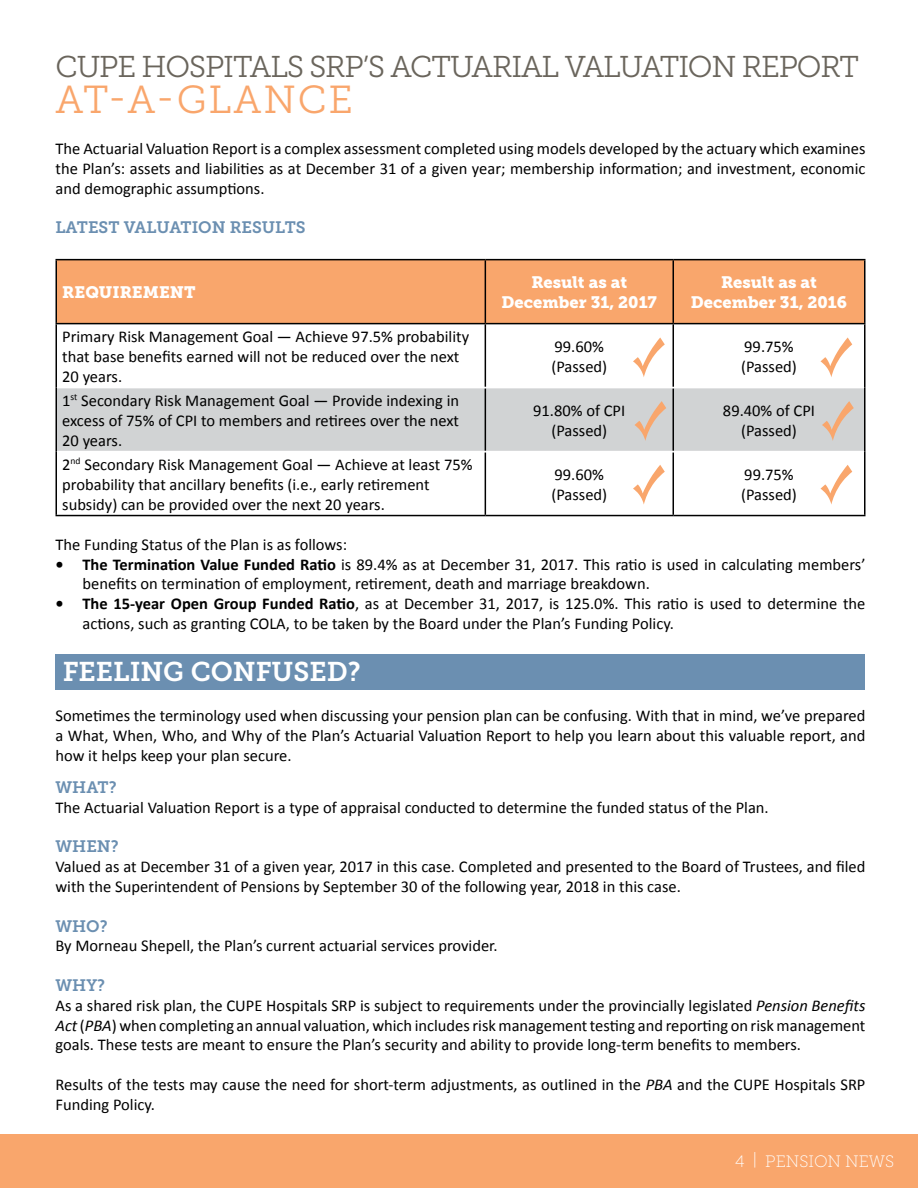
<style>
.page{position:relative;width:918px;height:1188px;background:#fff}
.page>*{position:absolute;margin:0;border:0;box-sizing:border-box;transform-origin:0 0}
.t1{font:39px "Museo Slab 300";letter-spacing:.05em;color:#f9a66c}
.t2{font:30px "Museo Slab 300";letter-spacing:-.035em;color:#6a655c}
.t3{font:27px "Museo Slab 700";color:#fff}
.t4{font:16.5px/19.8px "Calibri";color:#000}
.t5{font:16.5px/19.8px "Museo Slab 900";color:#fff;text-align:center}
.t6{font:16.5px "Museo Slab 700";color:#6b8fb1}
.t7{font:16.5px "Museo Slab 100";color:#fff}
.s1{font-weight:700}
.s2{font-style:italic}
</style>
<div class="page">
<div style="left:0;top:1135px;width:918px;height:53px;background:#f9a66c"></div>
<div style="left:56px;top:654px;width:810px;height:36px;background:#6b8fb1"></div>
<div style="left:57px;top:260px;width:807px;height:63px;background:#f9a66c"></div>
<div style="left:57px;top:388px;width:807px;height:63px;background:#d1d3d4"></div>
<hr style="left:56px;top:259px;width:429px;height:1px;background:#000">
<hr style="left:56px;top:260px;width:1px;height:63px;background:#000">
<hr style="left:485px;top:259px;width:188px;height:1px;background:#000">
<hr style="left:485px;top:260px;width:1px;height:63px;background:#000">
<hr style="left:673px;top:259px;width:193px;height:1px;background:#000">
<hr style="left:673px;top:260px;width:1px;height:63px;background:#000">
<hr style="left:864px;top:260px;width:2px;height:63px;background:#000">
<hr style="left:485px;top:324px;width:1px;height:63px;background:#000">
<hr style="left:673px;top:324px;width:1px;height:63px;background:#000">
<hr style="left:485px;top:388px;width:1px;height:63px;background:#000">
<hr style="left:673px;top:388px;width:1px;height:63px;background:#000">
<hr style="left:485px;top:452px;width:1px;height:63px;background:#000">
<hr style="left:673px;top:452px;width:1px;height:63px;background:#000">
<hr style="left:56px;top:323px;width:429px;height:1px;background:#000">
<hr style="left:56px;top:324px;width:1px;height:64px;background:#000">
<hr style="left:485px;top:323px;width:188px;height:1px;background:#000">
<hr style="left:673px;top:323px;width:193px;height:1px;background:#000">
<hr style="left:864px;top:324px;width:2px;height:64px;background:#000">
<hr style="left:56px;top:388px;width:1px;height:64px;background:#000">
<hr style="left:864px;top:388px;width:2px;height:64px;background:#000">
<hr style="left:56px;top:452px;width:1px;height:63px;background:#000">
<hr style="left:864px;top:452px;width:2px;height:63px;background:#000">
<hr style="left:56px;top:515px;width:429px;height:1px;background:#000">
<hr style="left:485px;top:515px;width:188px;height:1px;background:#000">
<hr style="left:673px;top:515px;width:193px;height:1px;background:#000">
<svg style="left:633px;top:338px;width:32px;height:39px"></svg>
<svg style="left:634px;top:401px;width:32px;height:40px"></svg>
<svg style="left:633px;top:465px;width:32px;height:40px"></svg>
<svg style="left:820px;top:338px;width:32px;height:39px"></svg>
<svg style="left:822px;top:401px;width:32px;height:40px"></svg>
<svg style="left:820px;top:465px;width:32px;height:40px"></svg>
<h2 class="t2" style="left:56px;top:50px;width:805px">CUPE HOSPITALS SRP’S ACTUARIAL VALUATION REPORT</h2>
<h1 class="t1" style="left:56px;top:78px;width:299px">AT-A-GLANCE</h1>
<p class="t4" style="left:56px;top:139px;width:811px;text-align:justify">The Actuarial Valuation Report is a complex assessment completed using models developed by the actuary which examines the Plan’s: assets and liabilities as at December 31 of a given year; membership information; and investment, economic and demographic assumptions.</p>
<p class="t6" style="left:56px;top:218px;width:252px">LATEST VALUATION RESULTS</p>
<p class="t5" style="left:62px;top:282px;width:135px">REQUIREMENT</p>
<p class="t5" style="left:502px;top:272px;width:157px">Result as at<br>December 31, 2017</p>
<p class="t5" style="left:691px;top:272px;width:158px">Result as at<br>December 31, 2016</p>
<p class="t4" style="left:62px;top:327px;width:408px">Primary Risk Management Goal — Achieve 97.5% probability that base benefits earned will not be reduced over the next<br>20 years.</p>
<p class="t4" style="left:551px;top:337px;width:57px">99.60% (Passed)</p>
<p class="t4" style="left:741px;top:337px;width:57px">99.75% (Passed)</p>
<p class="t4" style="left:62px;top:391px;width:398px;text-align:justify">1<sup>st</sup> Secondary Risk Management Goal — Provide indexing in excess of 75% of CPI to members and retirees over the next 20 years.</p>
<p class="t4" style="left:533px;top:401px;width:94px;text-align:center">91.80% of CPI (Passed)</p>
<p class="t4" style="left:723px;top:401px;width:94px;text-align:center">89.40% of CPI (Passed)</p>
<p class="t4" style="left:62px;top:455px;width:412px">2<sup>nd</sup> Secondary Risk Management Goal — Achieve at least 75% probability that ancillary benefits (i.e., early retirement subsidy) can be provided over the next 20 years.</p>
<p class="t4" style="left:551px;top:465px;width:57px">99.60% (Passed)</p>
<p class="t4" style="left:741px;top:465px;width:57px">99.75% (Passed)</p>
<p class="t4" style="left:55px;top:535px;width:293px">The Funding Status of the Plan is as follows:</p>
<p class="t4" style="left:82px;top:554px;width:785px;text-indent:-27px"><span class="s1">• The Termination Value Funded Ratio</span> is 89.4% as at December 31, 2017. This ratio is used in calculating members’ benefits on termination of employment, retirement, death and marriage breakdown.</p>
<p class="t4" style="left:82px;top:594px;width:784px;text-indent:-27px"><span class="s1">• The 15-year Open Group Funded Ratio</span>, as at December 31, 2017, is 125.0%. This ratio is used to determine the actions, such as granting COLA, to be taken by the Board under the Plan’s Funding Policy.</p>
<h3 class="t3" style="left:63px;top:657px;width:300px">FEELING CONFUSED?</h3>
<p class="t4" style="left:55px;top:706px;width:811px;text-align:justify">Sometimes the terminology used when discussing your pension plan can be confusing. With that in mind, we’ve prepared a What, When, Who, and Why of the Plan’s Actuarial Valuation Report to help you learn about this valuable report, and how it helps keep your plan secure.</p>
<p class="t6" style="left:55px;top:778px;width:63px">WHAT?</p>
<p class="t4" style="left:55px;top:797px;width:715px">The Actuarial Valuation Report is a type of appraisal conducted to determine the funded status of the Plan.</p>
<p class="t6" style="left:55px;top:837px;width:65px">WHEN?</p>
<p class="t4" style="left:55px;top:857px;width:811px">Valued as at December 31 of a given year, 2017 in this case. Completed and presented to the Board of Trustees, and filed with the Superintendent of Pensions by September 30 of the following year, 2018 in this case.</p>
<p class="t6" style="left:55px;top:916px;width:54px">WHO?</p>
<p class="t4" style="left:55px;top:936px;width:444px">By Morneau Shepell, the Plan’s current actuarial services provider.</p>
<p class="t6" style="left:55px;top:976px;width:51px">WHY?</p>
<p class="t4" style="left:55px;top:995px;width:812px;text-align:justify">As a shared risk plan, the CUPE Hospitals SRP is subject to requirements under the provincially legislated <span class="s2">Pension Benefits Act</span> (<span class="s2">PBA</span>) when completing an annual valuation, which includes risk management testing and reporting on risk management goals. These tests are meant to ensure the Plan’s security and ability to provide long-term benefits to members.</p>
<p class="t4" style="left:56px;top:1075px;width:811px">Results of the tests may cause the need for short-term adjustments, as outlined in the <span class="s2">PBA</span> and the CUPE Hospitals SRP<br>Funding Policy.</p>
<p class="t7" style="left:735px;top:1152px;width:161px">4 | PENSION NEWS</p>
</div>
